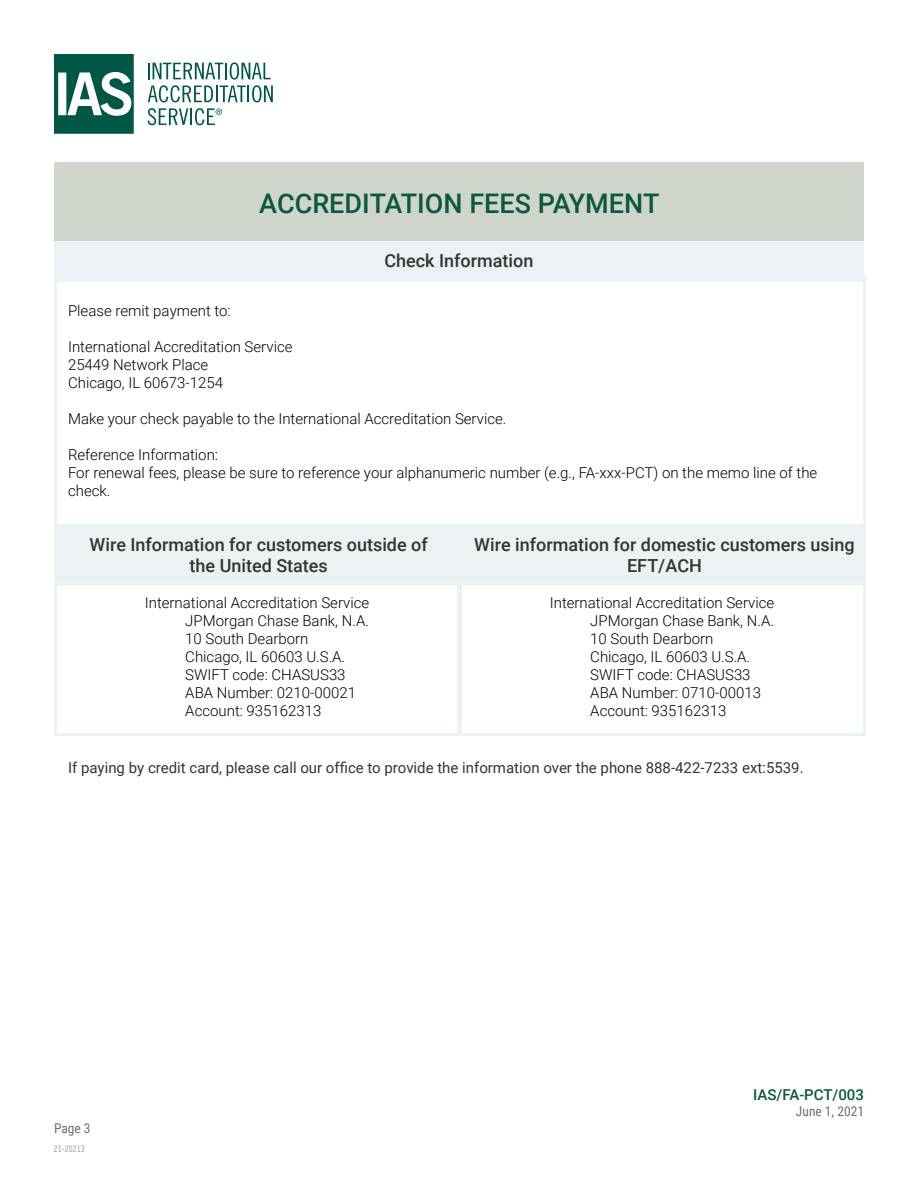
<style>
.page{position:relative;width:918px;height:1188px;background:#fff}
.page>*{position:absolute;margin:0;border:0;box-sizing:border-box;transform-origin:0 0}
.t1{font:500 27px "Roboto";color:#0b583f}
.t2{font:500 18px/21.6px "Roboto";color:#343433;text-align:center}
.t3{font:300 15px/18px "Roboto";color:#000}
.t4{font:15px "Roboto";color:#343433}
.t5{font:500 15px "Roboto";color:#0b583f}
.t6{font:13.5px "Roboto Condensed";color:#6e6f72}
.t7{font:9px "Trade Gothic LT Std Cn 18";color:#939598}
</style>
<div class="page">
<svg style="left:54px;top:54px;width:80px;height:80px"></svg>
<svg style="left:148px;top:62px;width:125px;height:40px"></svg>
<svg style="left:148px;top:108px;width:74px;height:17px"></svg>
<div style="left:54px;top:162px;width:810px;height:80px;background:#d0d5cb"></div>
<div style="left:54px;top:242px;width:810px;height:40px;background:#ebf1f4"></div>
<div style="left:54px;top:275px;width:812px;height:262px;border:3px solid #ebf1f4"></div>
<div style="left:461px;top:524px;width:405px;height:58px;background:#ecf1f4"></div>
<div style="left:54px;top:524px;width:407px;height:58px;background:#ecf1f4"></div>
<div style="left:54px;top:582px;width:406px;height:154px;border:3px solid #ebf1f4"></div>
<div style="left:459px;top:582px;width:407px;height:154px;border:3px solid #ebf1f4"></div>
<h1 class="t1" style="left:259px;top:185px;width:402px">ACCREDITATION FEES PAYMENT</h1>
<p class="t2" style="left:385px;top:249px;width:150px">Check Information</p>
<p class="t3" style="left:68px;top:301px;width:164px">Please remit payment to:</p>
<p class="t3" style="left:68px;top:337px;width:226px">International Accreditation Service<br>25449 Network Place<br>Chicago, IL 60673-1254</p>
<p class="t3" style="left:68px;top:409px;width:440px">Make your check payable to the International Accreditation Service.</p>
<p class="t3" style="left:68px;top:445px;width:751px">Reference Information:<br>For renewal fees, please be sure to reference your alphanumeric number (e.g., FA-xxx-PCT) on the memo line of the check.</p>
<p class="t2" style="left:90px;top:533px;width:340px">Wire Information for customers outside of the United States</p>
<p class="t2" style="left:474px;top:533px;width:382px">Wire information for domestic customers using<br>EFT/ACH</p>
<p class="t3" style="left:185px;top:593px;width:185px;text-indent:-40px">International Accreditation Service<br>JPMorgan Chase Bank, N.A.<br>10 South Dearborn<br>Chicago, IL 60603 U.S.A.<br>SWIFT code: CHASUS33<br>ABA Number: 0210-00021<br>Account: 935162313</p>
<p class="t3" style="left:590px;top:593px;width:185px;text-indent:-40px">International Accreditation Service<br>JPMorgan Chase Bank, N.A.<br>10 South Dearborn<br>Chicago, IL 60603 U.S.A.<br>SWIFT code: CHASUS33<br>ABA Number: 0710-00013<br>Account: 935162313</p>
<p class="t4" style="left:68px;top:757px;width:737px">If paying by credit card, please call our office to provide the information over the phone 888-422-7233 ext:5539.</p>
<p class="t6" style="left:54px;top:1118px;width:38px">Page 3</p>
<p class="t7" style="left:54px;top:1144px;width:32px">21-20213</p>
<p class="t5" style="left:753px;top:1084px;width:112px">IAS/FA-PCT/003</p>
<p class="t6" style="left:796px;top:1102px;width:70px">June 1, 2021</p>
</div>
